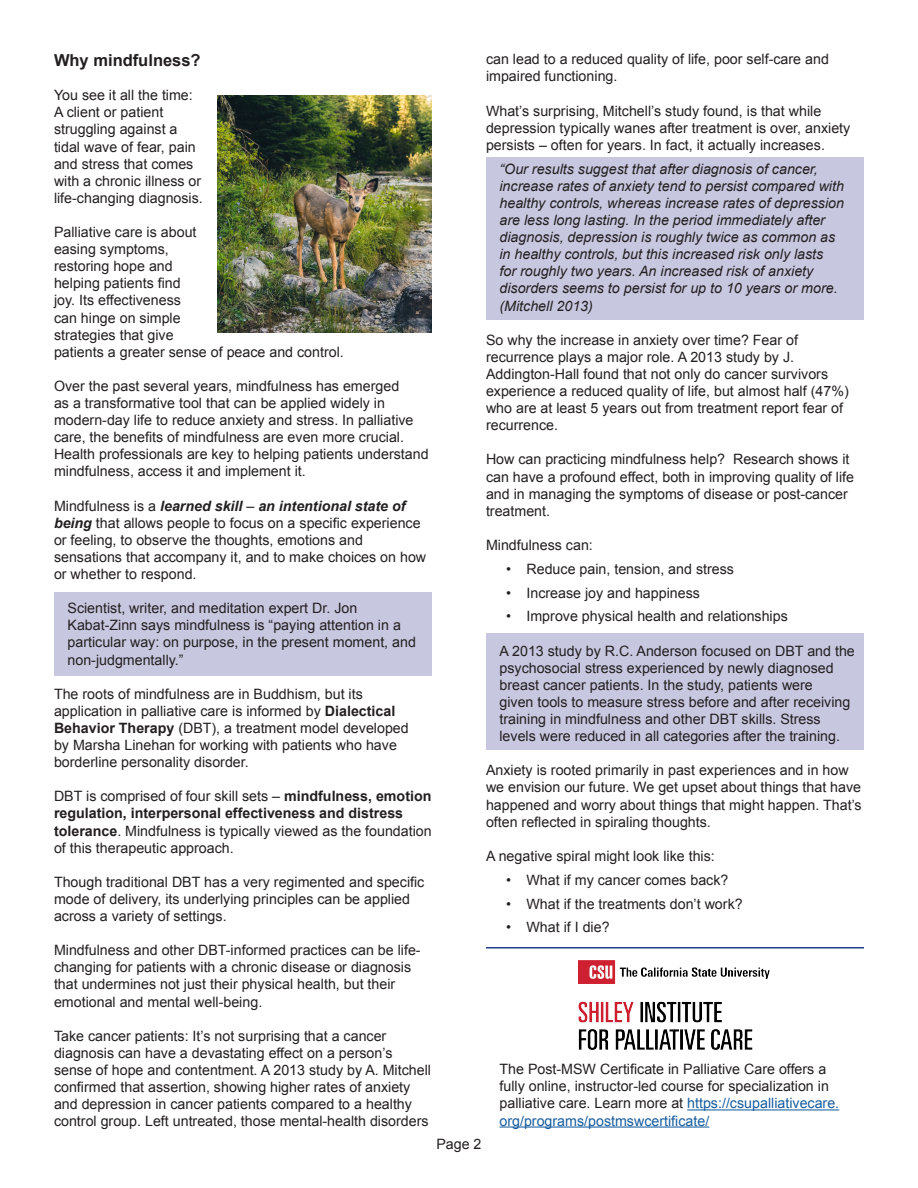
<style>
.page{position:relative;width:918px;height:1188px;background:#fff}
.page>*{position:absolute;margin:0;border:0;box-sizing:border-box;transform-origin:0 0}
.t1{font:700 16.5px "Arial";color:#231f20}
.t2{font:14.25px/17.1px "Arial";color:#231f20}
.t3{font:italic 14.25px/17.1px "Arial";color:#231f20}
.s1{font-weight:700;font-style:italic}
.s2{font-weight:700}
.s3{color:#175d9e}
</style>
<div class="page">
<div style="left:486px;top:633px;width:378px;height:117px;background:#c7c7e0"></div>
<div style="left:486px;top:158px;width:378px;height:162px;background:#c7c7e0"></div>
<div style="left:54px;top:592px;width:378px;height:84px;background:#c7c7e0"></div>
<img style="left:217px;top:96px;width:215px;height:237px">
<hr style="left:687px;top:1109px;width:152px;height:1px;background:#175d9e">
<hr style="left:500px;top:1127px;width:209px;height:1px;background:#175d9e">
<hr style="left:486px;top:947px;width:378px;height:2px;background:#253f8e">
<img style="left:578px;top:960px;width:191px;height:90px">
<p class="t1" style="left:54px;top:49px;width:148px">Why mindfulness?</p>
<p class="t2" style="left:54px;top:87px;width:150px">You see it all the time:<br>A client or patient struggling against a tidal wave of fear, pain and stress that comes with a chronic illness or life-changing diagnosis.</p>
<p class="t2" style="left:54px;top:224px;width:291px">Palliative care is about<br>easing symptoms,<br>restoring hope and<br>helping patients find<br>joy. Its effectiveness<br>can hinge on simple<br>strategies that give<br>patients a greater sense of peace and control.</p>
<p class="t2" style="left:54px;top:378px;width:376px">Over the past several years, mindfulness has emerged<br>as a transformative tool that can be applied widely in modern-day life to reduce anxiety and stress. In palliative care, the benefits of mindfulness are even more crucial.<br>Health professionals are key to helping patients understand mindfulness, access it and implement it.</p>
<p class="t2" style="left:54px;top:497px;width:374px">Mindfulness is a <span class="s1">learned skill</span> – <span class="s1">an intentional state of being</span> that allows people to focus on a specific experience or feeling, to observe the thoughts, emotions and sensations that accompany it, and to make choices on how or whether to respond.</p>
<p class="t2" style="left:67px;top:600px;width:350px">Scientist, writer, and meditation expert Dr. Jon Kabat-Zinn says mindfulness is “paying attention in a particular way: on purpose, in the present moment, and non-judgmentally.”</p>
<p class="t2" style="left:54px;top:685px;width:356px">The roots of mindfulness are in Buddhism, but its application in palliative care is informed by <span class="s2">Dialectical Behavior Therapy</span> (DBT), a treatment model developed by Marsha Linehan for working with patients who have borderline personality disorder.</p>
<p class="t2" style="left:54px;top:788px;width:379px">DBT is comprised of four skill sets – <span class="s2">mindfulness, emotion regulation, interpersonal effectiveness and distress tolerance</span>. Mindfulness is typically viewed as the foundation of this therapeutic approach.</p>
<p class="t2" style="left:54px;top:873px;width:372px">Though traditional DBT has a very regimented and specific mode of delivery, its underlying principles can be applied across a variety of settings.</p>
<p class="t2" style="left:54px;top:942px;width:368px">Mindfulness and other DBT-informed practices can be life&shy;changing for patients with a chronic disease or diagnosis that undermines not just their physical health, but their emotional and mental well-being.</p>
<p class="t2" style="left:54px;top:1027px;width:379px">Take cancer patients: It’s not surprising that a cancer diagnosis can have a devastating effect on a person’s sense of hope and contentment. A 2013 study by A. Mitchell confirmed that assertion, showing higher rates of anxiety and depression in cancer patients compared to a healthy control group. Left untreated, those mental-health disorders</p>
<p class="t2" style="left:486px;top:51px;width:344px">can lead to a reduced quality of life, poor self-care and impaired functioning.</p>
<p class="t2" style="left:486px;top:102px;width:366px">What’s surprising, Mitchell’s study found, is that while depression typically wanes after treatment is over, anxiety persists – often for years. In fact, it actually increases.</p>
<p class="t3" style="left:500px;top:160px;width:346px">“Our results suggest that after diagnosis of cancer, increase rates of anxiety tend to persist compared with healthy controls, whereas increase rates of depression are less long lasting. In the period immediately after diagnosis, depression is roughly twice as common as in healthy controls, but this increased risk only lasts<br>for roughly two years. An increased risk of anxiety disorders seems to persist for up to 10 years or more. (Mitchell 2013)</p>
<p class="t2" style="left:486px;top:331px;width:364px">So why the increase in anxiety over time? Fear of recurrence plays a major role. A 2013 study by J.<br>Addington-Hall found that not only do cancer survivors experience a reduced quality of life, but almost half (47%) who are at least 5 years out from treatment report fear of recurrence.</p>
<p class="t2" style="left:486px;top:451px;width:370px">How can practicing mindfulness help? Research shows it can have a profound effect, both in improving quality of life and in managing the symptoms of disease or post-cancer treatment.</p>
<p class="t2" style="left:486px;top:537px;width:108px">Mindfulness can:</p>
<p class="t2" style="left:506px;top:560px;width:229px">• Reduce pain, tension, and stress</p>
<p class="t2" style="left:506px;top:584px;width:195px">• Increase joy and happiness</p>
<p class="t2" style="left:506px;top:608px;width:283px">• Improve physical health and relationships</p>
<p class="t2" style="left:499px;top:642px;width:357px">A 2013 study by R.C. Anderson focused on DBT and the psychosocial stress experienced by newly diagnosed breast cancer patients. In the study, patients were<br>given tools to measure stress before and after receiving training in mindfulness and other DBT skills. Stress levels were reduced in all categories after the training.</p>
<p class="t2" style="left:486px;top:762px;width:377px">Anxiety is rooted primarily in past experiences and in how we envision our future. We get upset about things that have happened and worry about things that might happen. That’s often reflected in spiraling thoughts.</p>
<p class="t2" style="left:486px;top:847px;width:230px">A negative spiral might look like this:</p>
<p class="t2" style="left:506px;top:871px;width:224px">• What if my cancer comes back?</p>
<p class="t2" style="left:506px;top:895px;width:238px">• What if the treatments don’t work?</p>
<p class="t2" style="left:506px;top:919px;width:105px">• What if I die?</p>
<p class="t2" style="left:500px;top:1061px;width:341px">The Post-MSW Certificate in Palliative Care offers a fully online, instructor-led course for specialization in palliative care. Learn more at <span class="s3">https://csupalliativecare. org/programs/postmswcertificate/</span></p>
<p class="t2" style="left:436px;top:1135px;width:47px">Page 2</p>
</div>
